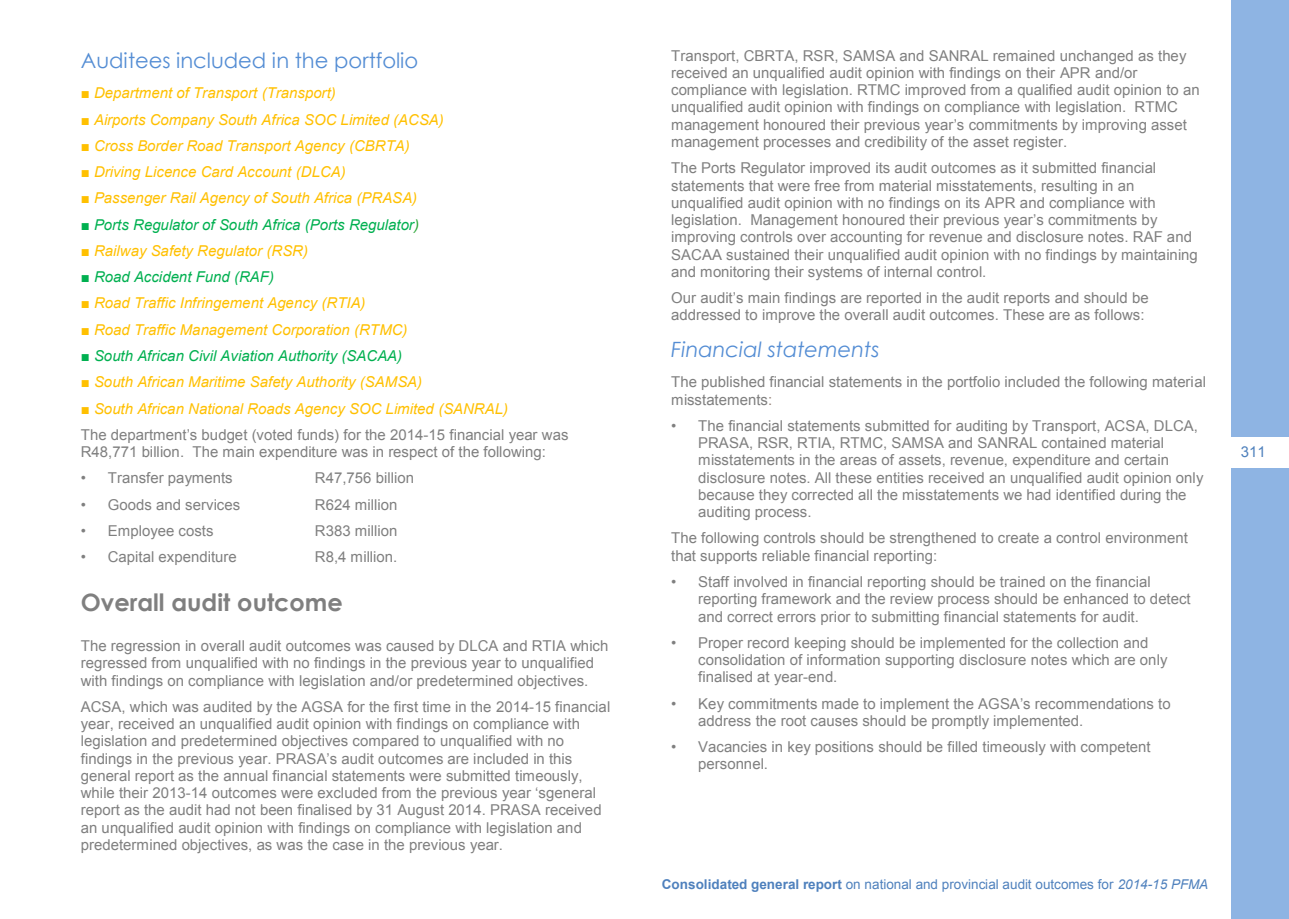
<style>
.page{position:relative;width:1289px;height:919px;background:#fff}
.page>*{position:absolute;margin:0;border:0;box-sizing:border-box;transform-origin:0 0}
.t1{font:700 24px "Century Gothic";color:#7f7f7f}
.t2{font:21px "Century Gothic";color:#548dd4}
.t3{font:italic 21px "Century Gothic";color:#548dd4}
.t4{font:15px/17.2px "Arial";color:#7f7f7f}
.t5{font:italic 15px "Arial";color:#ffc000}
.t6{font:italic 15px "Arial";color:#00b050}
.t7{font:15px "Arial";color:#4f81bd}
.t8{font:13.5px "Arial";letter-spacing:.005em;color:#4f81bd}
.s1{color:#fec000}
.s2{color:#29a535}
.s3{color:#97857b}
.s4{font-weight:700}
.s5{font-style:italic}
</style>
<div class="page">
<div style="left:1231px;top:0;width:57px;height:919px;background:#8eb4e3"></div>
<div style="left:1229px;top:437px;width:59px;height:30px;background:#fff"></div>
<h1 class="t2" style="left:81px;top:47px;width:339px">Auditees included in the portfolio</h1>
<p class="t5" style="left:81px;top:83px;width:256px"><span class="s1">■ Department of Tr</span>ansport (Transport)</p>
<p class="t5" style="left:81px;top:110px;width:364px">■ Airports Company South Africa SOC Limited (ACSA)</p>
<p class="t5" style="left:81px;top:136px;width:330px">■ Cross Border Road Transport Agency (CBRTA)</p>
<p class="t5" style="left:81px;top:162px;width:266px">■ Driving Licence Card Account (DLCA)</p>
<p class="t5" style="left:81px;top:188px;width:338px">■ Passenger Rail Agency of South Africa (PRASA)</p>
<p class="t6" style="left:81px;top:215px;width:340px">■ Ports Regulator of South Africa (Ports Regulator<span class="s2">)</span></p>
<p class="t5" style="left:81px;top:241px;width:229px">■ Railway Safety Regulator (RSR)</p>
<p class="t6" style="left:81px;top:267px;width:195px">■ Road Accident Fund (RAF)</p>
<p class="t5" style="left:81px;top:293px;width:286px">■ Road Traffic Infringement Agency (RTIA)</p>
<p class="t5" style="left:81px;top:320px;width:328px">■ Road Traffic Management Corporation (RTMC)</p>
<p class="t6" style="left:81px;top:346px;width:323px">■ South African Civil Aviation Authority (SACAA)</p>
<p class="t5" style="left:81px;top:372px;width:343px">■ South African Maritime Safety Authority (SAMSA)</p>
<p class="t5" style="left:81px;top:398px;width:429px">■ South African National Roads Agency SOC Limited (SANRAL)</p>
<p class="t4" style="left:81px;top:426px;width:489px">The department’s budget (voted funds) for the 2014-15 financial year was<br>R48,771 billion. The main expenditure was in respect of the following:</p>
<p class="t4" style="left:81px;top:469px;width:153px">• Transfer payments</p>
<p class="t4" style="left:315px;top:469px;width:100px">R47,756 billion</p>
<p class="t4" style="left:81px;top:496px;width:161px">• Goods and services</p>
<p class="t4" style="left:315px;top:496px;width:84px">R624 million</p>
<p class="t4" style="left:81px;top:522px;width:134px">• Employee costs</p>
<p class="t4" style="left:315px;top:522px;width:84px">R383 million</p>
<p class="t4" style="left:81px;top:548px;width:157px">• Capital expenditure</p>
<p class="t4" style="left:315px;top:548px;width:84px">R8,4 million.</p>
<h1 class="t1" style="left:81px;top:586px;width:263px">Overall audit outcome</h1>
<p class="t4" style="left:81px;top:637px;width:529px">The regression in overall audit outcomes was caused by DLCA and RTIA which regressed from unqualified with no findings in the previous year to unqualified with findings on compliance with legislation and/or predetermined objectives.</p>
<p class="t4" style="left:81px;top:698px;width:531px">ACSA, which was audited by the AGSA for the first time in the 2014-15 financial year, received an unqualified audit opinion with findings on compliance with legislation and predetermined objectives compared to unqualified with no findings in the previous year. PRASA’s audit outcomes are included in this general report as the annual financial statements were submitted timeously, while their 2013-14 outcomes were excluded from the previous year ‘sgeneral report as the audit had not been finalised by 31 August 2014. PRASA received an unqualified audit opinion with findings on compliance with legislation and predetermined objectives, as was the case in the previous year.</p>
<p class="t4" style="left:671px;top:47px;width:530px">Transport, CBRTA, RSR, SAMSA and SANRAL remained unchanged as they received an unqualified audit opinion with findings on their APR and/or compliance with legislation. RTMC improved from a qualified audit opinion to an unqualified audit opinion with findings on compliance with legislation. RTMC management honoured their previous year’s commitments by improving asset management processes and credibility of the asset register.</p>
<p class="t4" style="left:671px;top:159px;width:528px">The Ports Regulator improved its audit outcomes as it submitted financial statements that were free from material misstatements, resulting in an unqualified audit opinion with no findings on its APR and compliance with legislation. Management honoured their previous year’s commitments by improving controls over accounting for revenue and disclosure notes. RAF and SACAA sustained their unqualified audit opinion with no findings by maintaining and monitoring their systems of internal control.</p>
<p class="t4" style="left:671px;top:289px;width:479px">Our audit’s main findings are reported in the audit reports and should be addressed to improve the overall audit outcomes. These are as follows:</p>
<h1 class="t3" style="left:671px;top:336px;width:210px">Financial statements</h1>
<p class="t4" style="left:671px;top:374px;width:536px">The published financial statements in the portfolio included the following material misstatements<span class="s3">:</span></p>
<p class="t4" style="left:698px;top:417px;width:507px;text-indent:-27px">• The financial statements submitted for auditing by Transport, ACSA, DLCA, PRASA, RSR, RTIA, RTMC, SAMSA and SANRAL contained material misstatements in the areas of assets, revenue, expenditure and certain disclosure notes. All these entities received an unqualified audit opinion only because they corrected all the misstatements we had identified during the auditing process.</p>
<p class="t4" style="left:671px;top:529px;width:518px">The following controls should be strengthened to create a control environment that supports reliable financial reporting:</p>
<p class="t4" style="left:698px;top:573px;width:494px;text-indent:-27px">• Staff involved in financial reporting should be trained on the financial reporting framework and the review process should be enhanced to detect and correct errors prior to submitting financial statements for audit.</p>
<p class="t4" style="left:698px;top:634px;width:471px;text-indent:-27px">• Proper record keeping should be implemented for the collection and consolidation of information supporting disclosure notes which are only finalised at year-end.</p>
<p class="t4" style="left:698px;top:694px;width:474px;text-indent:-27px">• Key commitments made to implement the AGSA’s recommendations to address the root causes should be promptly implemented.</p>
<p class="t4" style="left:698px;top:738px;width:454px;text-indent:-27px">• Vacancies in key positions should be filled timeously with competent personnel.</p>
<p class="t7" style="left:1240px;top:442px;width:26px">311</p>
<p class="t8" style="left:662px;top:875px;width:548px"><span class="s4">Consolidated general report</span> on national and provincial audit outcomes for <span class="s5">2014-15 PFMA</span></p>
</div>
